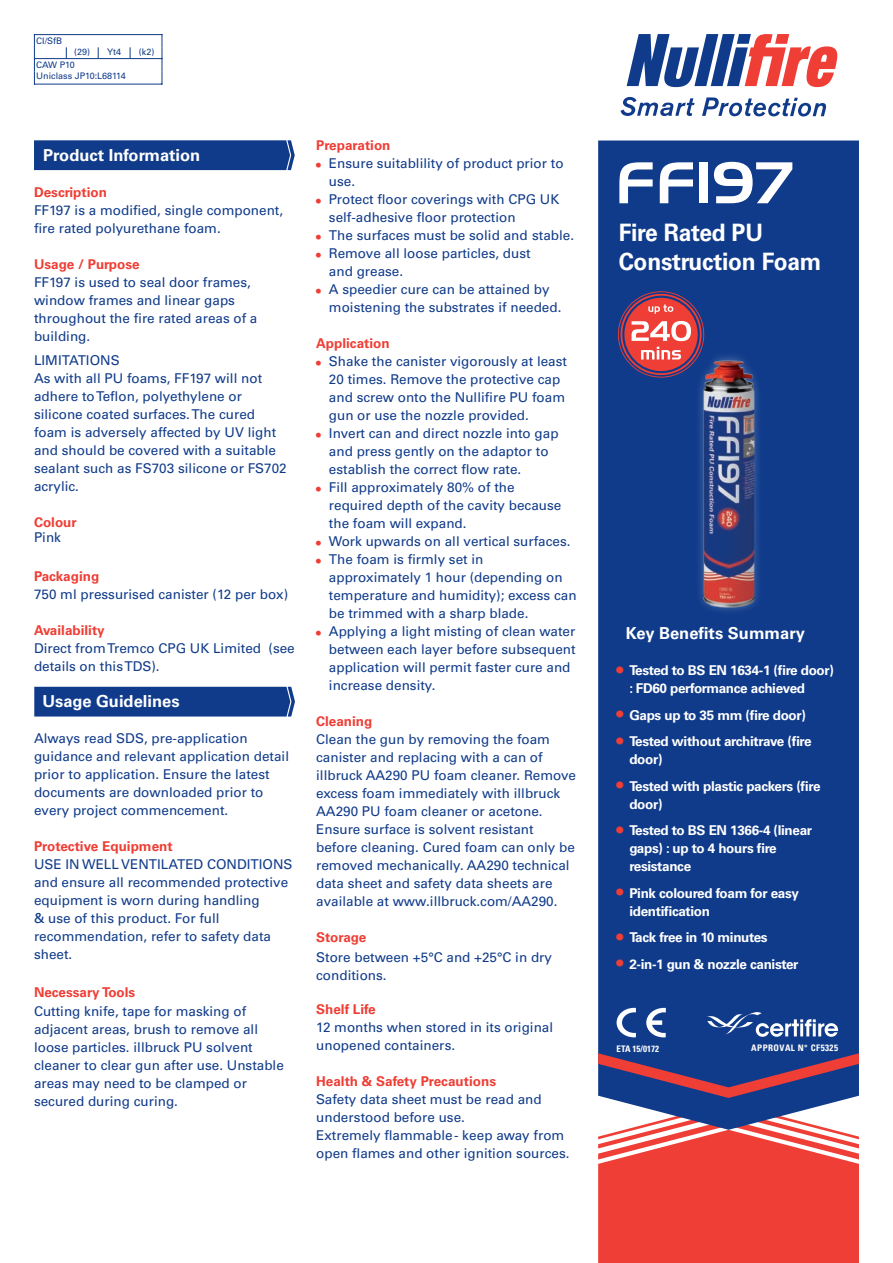
<style>
.page{position:relative;width:893px;height:1263px;background:#fff}
.page>*{position:absolute;margin:0;border:0;box-sizing:border-box;transform-origin:0 0}
.t1{font:57px "Handel Gothic BT";letter-spacing:.03em;color:#fff}
.t2{font:700 24px/28.5px "Univers LTCYR 65";letter-spacing:-.01em;color:#fff;scale:.95 1}
.t3{font:700 16.5px "Univers LTCYR 65";color:#fff}
.t4{font:13.5px/18px "Univers LTCYR 55 Roman";color:#103b8a}
.t5{font:700 13.5px/18px "Univers LTCYR 65";letter-spacing:-.025em;color:#fff}
.t6{font:700 13.5px "Univers LTCYR 65";color:#ee3e35}
.t7{font:9px/11.1px "Univers LTCYR 55 Roman";color:#103b8a}
.t8{font:700 condensed 9px "Univers";letter-spacing:.05em;color:#fff}
.t9{font:9px "Univers LTCYR 67 Bold Cond";color:#fff}
.s1{font-family:"Univers LTCYR 65";font-weight:700;color:#ee3e35}
.s2{font-size:19.5px;color:#ee3e35}
</style>
<div class="page">
<div style="left:34px;top:140px;width:261px;height:30px;background:#103b8a"></div>
<div style="left:598px;top:140px;width:261px;height:913px;background:#103b8a"></div>
<svg style="left:598px;top:1053px;width:261px;height:210px;background:#bb535f"></svg>
<hr style="left:34px;top:34px;width:128px;height:1px;background:#103b8a">
<hr style="left:34px;top:58px;width:128px;height:1px;background:#103b8a">
<svg style="left:34px;top:35px;width:1px;height:49px"></svg>
<svg style="left:162px;top:34px;width:1px;height:50px"></svg>
<hr style="left:34px;top:84px;width:128px;height:1px;background:#103b8a">
<svg style="left:627px;top:34px;width:211px;height:53px"></svg>
<svg style="left:620px;top:97px;width:75px;height:19px"></svg>
<svg style="left:702px;top:97px;width:124px;height:19px"></svg>
<svg style="left:618px;top:291px;width:86px;height:87px;background:#a85469"></svg>
<div style="left:694px;top:351px;width:70px;height:265px;background:#fff;opacity:.3"></div>
<img style="left:703px;top:360px;width:51px;height:247px">
<div style="left:34px;top:687px;width:261px;height:29px;background:#103b8a"></div>
<svg style="left:646px;top:1008px;width:20px;height:29px"></svg>
<svg style="left:617px;top:1008px;width:19px;height:29px"></svg>
<svg style="left:706px;top:1012px;width:132px;height:25px"></svg>
<p class="t7" style="left:36px;top:35px;width:28px">CI/SfB</p>
<p class="t7" style="left:74px;top:46px;width:49px">(29) Yt4</p>
<p class="t7" style="left:139px;top:46px;width:17px">(k2)</p>
<p class="t7" style="left:36px;top:58px;width:91px">CAW P10<br>Uniclass JP10:L68114</p>
<p class="t3" style="left:43px;top:143px;width:159px">Product Information</p>
<p class="t6" style="left:34px;top:182px;width:74px">Description</p>
<p class="t4" style="left:34px;top:200px;width:251px">FF197 is a modified, single component, fire rated polyurethane foam.</p>
<p class="t6" style="left:34px;top:254px;width:107px">Usage / Purpose</p>
<p class="t4" style="left:34px;top:272px;width:225px">FF197 is used to seal door frames, window frames and linear gaps throughout the fire rated areas of a building.</p>
<p class="t4" style="left:34px;top:350px;width:254px">LIMITATIONS<br>As with all PU foams, FF197 will not adhere to Teflon, polyethylene or silicone coated surfaces. The cured foam is adversely affected by UV light and should be covered with a suitable sealant such as FS703 silicone or FS702 acrylic.</p>
<p class="t6" style="left:34px;top:512px;width:44px">Colour</p>
<p class="t4" style="left:34px;top:527px;width:28px">Pink</p>
<p class="t6" style="left:34px;top:566px;width:67px">Packaging</p>
<p class="t4" style="left:34px;top:584px;width:256px">750 ml pressurised canister (12 per box)</p>
<p class="t6" style="left:34px;top:620px;width:72px">Availability</p>
<p class="t4" style="left:34px;top:638px;width:262px">Direct from Tremco CPG UK Limited (see details on this TDS).</p>
<p class="t3" style="left:42px;top:689px;width:139px">Usage Guidelines</p>
<p class="t4" style="left:34px;top:728px;width:257px">Always read SDS, pre-application guidance and relevant application detail prior to application. Ensure the latest documents are downloaded prior to every project commencement.</p>
<p class="t6" style="left:34px;top:836px;width:140px">Protective Equipment</p>
<p class="t4" style="left:34px;top:854px;width:260px">USE IN WELL VENTILATED CONDITIONS and ensure all recommended protective equipment is worn during handling<br>&amp; use of this product. For full recommendation, refer to safety data sheet.</p>
<p class="t6" style="left:34px;top:982px;width:103px">Necessary Tools</p>
<p class="t4" style="left:34px;top:1002px;width:251px">Cutting knife, tape for masking of adjacent areas, brush to remove all loose particles. illbruck PU solvent cleaner to clear gun after use. Unstable areas may need to be clamped or secured during curing.</p>
<p class="t6" style="left:316px;top:136px;width:76px">Preparation</p>
<p class="t4" style="left:329px;top:154px;width:236px;text-indent:-13px"><span class="s1">•</span> Ensure suitablility of product prior to use.</p>
<p class="t4" style="left:329px;top:190px;width:232px;text-indent:-13px"><span class="s1">•</span> Protect floor coverings with CPG UK self-adhesive floor protection</p>
<p class="t4" style="left:316px;top:226px;width:260px"><span class="s1">•</span> The surfaces must be solid and stable.</p>
<p class="t4" style="left:329px;top:244px;width:203px;text-indent:-13px"><span class="s1">•</span> Remove all loose particles, dust and grease.</p>
<p class="t4" style="left:329px;top:280px;width:234px;text-indent:-13px"><span class="s1">•</span> A speedier cure can be attained by moistening the substrates if needed.</p>
<p class="t6" style="left:316px;top:334px;width:75px">Application</p>
<p class="t4" style="left:329px;top:352px;width:240px;text-indent:-13px"><span class="s1">•</span> Shake the canister vigorously at least 20 times. Remove the protective cap and screw onto the Nullifire PU foam gun or use the nozzle provided.</p>
<p class="t4" style="left:329px;top:424px;width:231px;text-indent:-13px"><span class="s1">•</span> Invert can and direct nozzle into gap and press gently on the adaptor to establish the correct flow rate.</p>
<p class="t4" style="left:329px;top:478px;width:234px;text-indent:-13px"><span class="s1">•</span> Fill approximately 80% of the required depth of the cavity because the foam will expand.</p>
<p class="t4" style="left:316px;top:532px;width:256px"><span class="s1">•</span> Work upwards on all vertical surfaces.</p>
<p class="t4" style="left:329px;top:550px;width:249px;text-indent:-13px"><span class="s1">•</span> The foam is firmly set in approximately 1 hour (depending on temperature and humidity); excess can be trimmed with a sharp blade.</p>
<p class="t4" style="left:329px;top:622px;width:248px;text-indent:-13px"><span class="s1">•</span> Applying a light misting of clean water between each layer before subsequent application will permit faster cure and increase density.</p>
<p class="t6" style="left:316px;top:712px;width:58px">Cleaning</p>
<p class="t4" style="left:316px;top:730px;width:261px">Clean the gun by removing the foam canister and replacing with a can of illbruck AA290 PU foam cleaner. Remove excess foam immediately with illbruck AA290 PU foam cleaner or acetone.<br>Ensure surface is solvent resistant before cleaning. Cured foam can only be removed mechanically. AA290 technical data sheet and safety data sheets are available at www.illbruck.com/AA290.</p>
<p class="t6" style="left:316px;top:928px;width:52px">Storage</p>
<p class="t4" style="left:316px;top:947px;width:237px">Store between +5°C and +25°C in dry conditions.</p>
<p class="t6" style="left:316px;top:1000px;width:61px">Shelf Life</p>
<p class="t4" style="left:316px;top:1018px;width:239px">12 months when stored in its original unopened containers.</p>
<p class="t6" style="left:316px;top:1072px;width:181px">Health &amp; Safety Precautions</p>
<p class="t4" style="left:316px;top:1090px;width:255px">Safety data sheet must be read and understood before use.<br>Extremely flammable - keep away from open flames and other ignition sources.</p>
<h1 class="t1" style="left:615px;top:148px;width:178px">FF197</h1>
<h2 class="t2" style="left:619px;top:217px;width:215px">Fire Rated PU<br>Construction Foam</h2>
<p class="t3" style="left:626px;top:622px;width:181px">Key Benefits Summary</p>
<p class="t5" style="left:629px;top:661px;width:206px;text-indent:-13px"><span class="s2">•</span> Tested to BS EN 1634-1 (fire door) : FD60 performance achieved</p>
<p class="t5" style="left:617px;top:705px;width:191px"><span class="s2">•</span> Gaps up to 35 mm (fire door)</p>
<p class="t5" style="left:629px;top:732px;width:184px;text-indent:-13px"><span class="s2">•</span> Tested without architrave (fire door)</p>
<p class="t5" style="left:629px;top:776px;width:193px;text-indent:-13px"><span class="s2">•</span> Tested with plastic packers (fire door)</p>
<p class="t5" style="left:629px;top:821px;width:184px;text-indent:-13px"><span class="s2">•</span> Tested to BS EN 1366-4 (linear gaps) : up to 4 hours fire resistance</p>
<p class="t5" style="left:629px;top:883px;width:171px;text-indent:-13px"><span class="s2">•</span> Pink coloured foam for easy identification</p>
<p class="t5" style="left:617px;top:928px;width:153px"><span class="s2">•</span> Tack free in 10 minutes</p>
<p class="t5" style="left:617px;top:954px;width:183px"><span class="s2">•</span> 2-in-1 gun &amp; nozzle canister</p>
<p class="t9" style="left:617px;top:1043px;width:44px">ETA 15/0172</p>
<p class="t8" style="left:751px;top:1042px;width:88px">APPROVAL N° CF5325</p>
</div>
